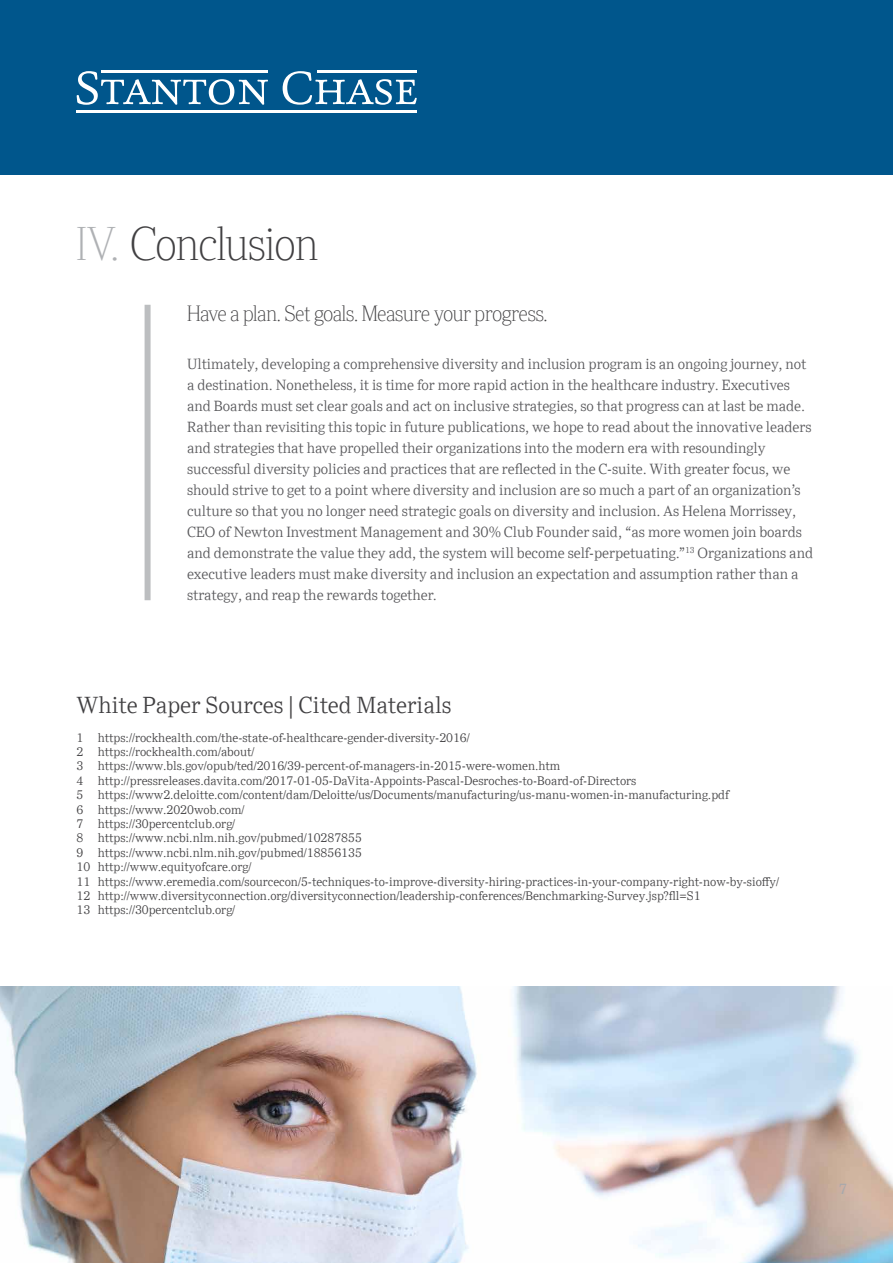
<style>
.page{position:relative;width:893px;height:1263px;background:#fff}
.page>*{position:absolute;margin:0;border:0;box-sizing:border-box;transform-origin:0 0}
.t1{font:100 45px "Ysobel Display Std";color:#414042}
.t2{font:300 22.5px "Ysobel Std";color:#414042}
.t3{font:100 21px "Ysobel Display Std";color:#414042}
.t4{font:300 14.25px/21px "Ysobel Std";letter-spacing:-.005em;color:#565659}
.t5{font:14.25px "Ysobel Std";color:#a7a9ac}
.t6{font:300 12px/14.4px "Ysobel Std";color:#414042}
.s1{color:#afb1b4}
</style>
<div class="page">
<div style="left:0;top:0;width:893px;height:174px;background:#00568c"></div>
<svg style="left:77px;top:71px;width:191px;height:34px"></svg>
<svg style="left:283px;top:71px;width:134px;height:34px"></svg>
<hr style="left:77px;top:111px;width:340px;height:2px;background:#fff">
<hr style="left:101px;top:71px;width:167px;height:2px;background:#fff">
<hr style="left:318px;top:71px;width:99px;height:2px;background:#fff">
<img style="left:0;top:986px;width:893px;height:277px">
<div style="left:145px;top:305px;width:6px;height:295px;background:#bcbec0"></div>
<h1 class="t1" style="left:77px;top:217px;width:243px"><span class="s1">IV.</span> Conclusion</h1>
<h3 class="t3" style="left:187px;top:301px;width:362px">Have a plan. Set goals. Measure your progress.</h3>
<p class="t4" style="left:187px;top:354px;width:628px">Ultimately, developing a comprehensive diversity and inclusion program is an ongoing journey, not a destination. Nonetheless, it is time for more rapid action in the healthcare industry. Executives and Boards must set clear goals and act on inclusive strategies, so that progress can at last be made.<br>Rather than revisiting this topic in future publications, we hope to read about the innovative leaders and strategies that have propelled their organizations into the modern era with resoundingly successful diversity policies and practices that are reflected in the C-suite. With greater focus, we should strive to get to a point where diversity and inclusion are so much a part of an organization’s culture so that you no longer need strategic goals on diversity and inclusion. As Helena Morrissey, CEO of Newton Investment Management and 30% Club Founder said, “as more women join boards and demonstrate the value they add, the system will become self-perpetuating.”<sup>13</sup> Organizations and executive leaders must make diversity and inclusion an expectation and assumption rather than a strategy, and reap the rewards together.</p>
<h2 class="t2" style="left:77px;top:691px;width:376px">White Paper Sources | Cited Materials</h2>
<p class="t6" style="left:77px;top:730px;width:704px">1 https://rockhealth.com/the-state-of-healthcare-gender-diversity-2016/<br>2 https://rockhealth.com/about/<br>3 https://www.bls.gov/opub/ted/2016/39-percent-of-managers-in-2015-were-women.htm<br>4 http://pressreleases.davita.com/2017-01-05-DaVita-Appoints-Pascal-Desroches-to-Board-of-Directors<br>5 https://www2.deloitte.com/content/dam/Deloitte/us/Documents/manufacturing/us-manu-women-in-manufacturing.pdf<br>6 https://www.2020wob.com/<br>7 https://30percentclub.org/<br>8 https://www.ncbi.nlm.nih.gov/pubmed/10287855<br>9 https://www.ncbi.nlm.nih.gov/pubmed/18856135<br>10 http://www.equityofcare.org/<br>11 https://www.eremedia.com/sourcecon/5-techniques-to-improve-diversity-hiring-practices-in-your-company-right-now-by-sioffy/ 12 http://www.diversityconnection.org/diversityconnection/leadership-conferences/Benchmarking-Survey.jsp?fll=S1<br>13 https://30percentclub.org/</p>
<p class="t5" style="left:839px;top:1180px;width:10px">7</p>
</div>
